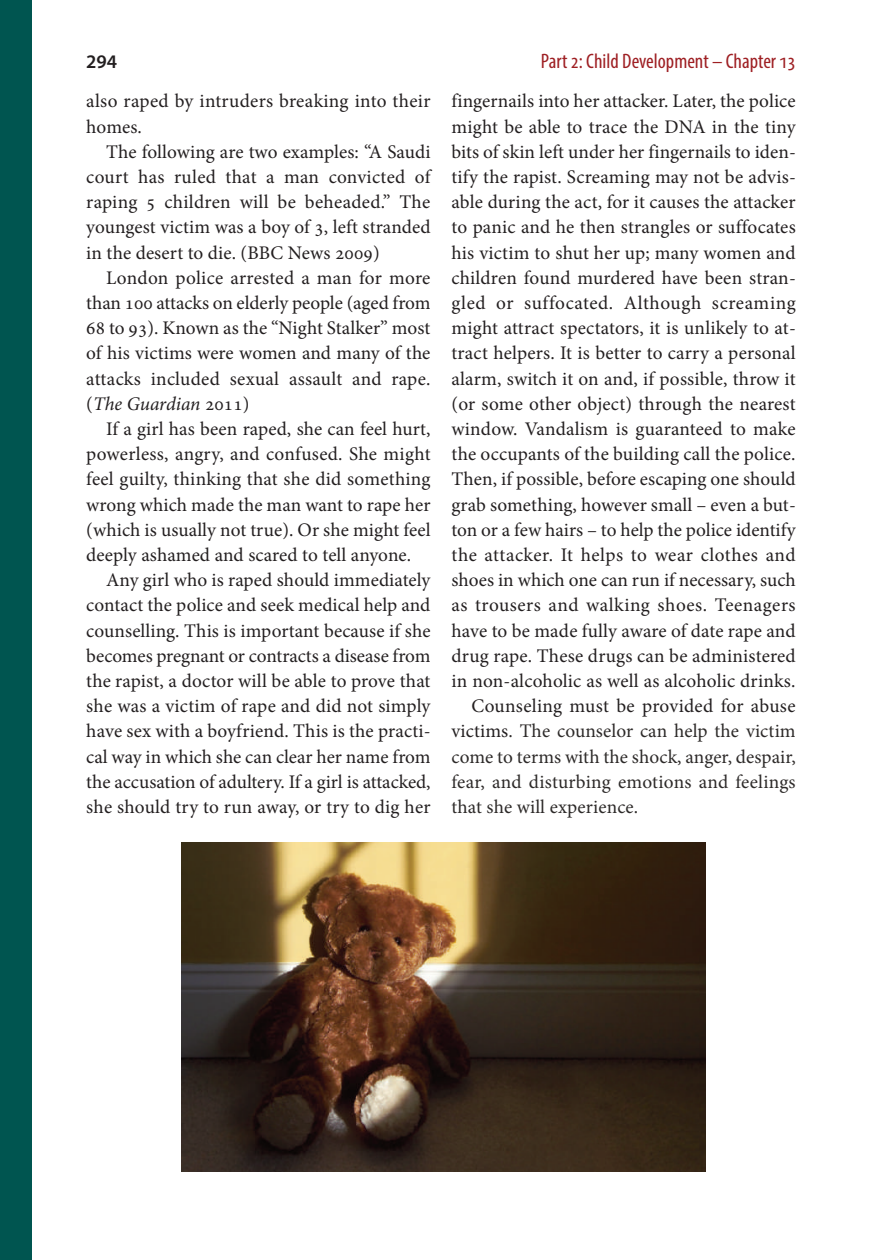
<style>
.page{position:relative;width:882px;height:1260px;background:#fff}
.page>*{position:absolute;margin:0;border:0;box-sizing:border-box;transform-origin:0 0}
.t1{font:condensed 21px "Myriad Pro";color:#9e1f23}
.t2{font:19.25px/25.2px "Minion Pro";letter-spacing:.005em;color:#231f20;text-align:justify}
.t3{font:19.25px "Minion Pro";color:#2d2a29}
.t4{font:600 19.25px "Myriad Pro";color:#231f20}
.s1{font-style:italic}
.s2{color:#231f20}
</style>
<div class="page">
<div style="left:0;top:0;width:32px;height:1260px;background:#005550"></div>
<img style="left:182px;top:842px;width:523px;height:330px">
<p class="t4" style="left:86px;top:54px;width:32px">294</p>
<p class="t1" style="left:541px;top:53px;width:256px">Part 2: Child Development – Chapter 13</p>
<p class="t2" style="left:86px;top:90px;width:346px">also raped by intruders breaking into their homes.</p>
<p class="t2" style="left:86px;top:141px;width:347px;text-indent:20px">The following are two examples: “A Saudi court has ruled that a man convicted of raping 5 children will be beheaded.” The youngest victim was a boy of 3, left stranded in the desert to die. (BBC News 2009)</p>
<p class="t2" style="left:86px;top:267px;width:346px;text-indent:20px">London police arrested a man for more than 100 attacks on elderly people (aged from 68 to 93). Known as the “Night Stalker” most of his victims were women and many of the attacks included sexual assault and rape. (<span class="s1">The Guardian</span> 2011)</p>
<p class="t2" style="left:86px;top:418px;width:346px;text-indent:20px">If a girl has been raped, she can feel hurt, powerless, angry, and confused. She might feel guilty, thinking that she did something wrong which made the man want to rape her (which is usually not true). Or she might feel deeply ashamed and scared to tell anyone.</p>
<p class="t2" style="left:86px;top:569px;width:346px;text-indent:20px">Any girl who is raped should immediately contact the police and seek medical help and counselling. This is important because if she becomes pregnant or contracts a disease from the rapist, a doctor will be able to prove that she was a victim of rape and did not simply have sex with a boyfriend. This is the practi&shy;cal way in which she can clear her name from the accusation of adultery. If a girl is attacked, she should try to run away, or try to dig her</p>
<p class="t2" style="left:451px;top:90px;width:346px">fingernails into her attacker. Later, the police</p>
<p class="t2" style="left:451px;top:116px;width:346px">might be able to trace the DNA in the tiny</p>
<p class="t2" style="left:451px;top:141px;width:346px">bits of skin left under her fingernails to iden-</p>
<p class="t2" style="left:451px;top:166px;width:346px">tify the rapist. Screaming may not be advis-</p>
<p class="t2" style="left:451px;top:191px;width:346px">able during the act, for it causes the attacker</p>
<p class="t2" style="left:451px;top:216px;width:346px">to panic and he then strangles or suffocates</p>
<p class="t2" style="left:451px;top:242px;width:346px">his victim to shut her up; many women and</p>
<p class="t2" style="left:451px;top:267px;width:346px">children found murdered have been stran-</p>
<p class="t2" style="left:451px;top:292px;width:346px">gled or suffocated. Although screaming</p>
<p class="t2" style="left:451px;top:317px;width:346px">might attract spectators, it is unlikely to at-</p>
<p class="t2" style="left:451px;top:342px;width:346px">tract helpers. It is better to carry a personal</p>
<p class="t2" style="left:451px;top:368px;width:346px">alarm, switch it on and, if possible, throw it</p>
<p class="t2" style="left:451px;top:393px;width:346px">(or some other object) through the nearest</p>
<p class="t2" style="left:451px;top:418px;width:346px">window. Vandalism is guaranteed to make</p>
<p class="t2" style="left:451px;top:443px;width:346px">the occupants of the building call the police.</p>
<p class="t2" style="left:451px;top:468px;width:346px">Then, if possible, before escaping one should</p>
<p class="t2" style="left:451px;top:494px;width:346px">grab something, however small – even a but-</p>
<p class="t2" style="left:451px;top:519px;width:346px">ton or a few hairs – to help the police identify</p>
<p class="t2" style="left:451px;top:544px;width:346px">the attacker. It helps to wear clothes and</p>
<p class="t2" style="left:451px;top:569px;width:346px">shoes in which one can run if necessary, such</p>
<p class="t2" style="left:451px;top:594px;width:346px">as trousers and walking shoes. Teenagers</p>
<p class="t2" style="left:451px;top:620px;width:346px">have to be made fully aware of date rape and</p>
<p class="t2" style="left:451px;top:645px;width:346px">drug rape. These drugs can be administered</p>
<p class="t2" style="left:451px;top:670px;width:346px">in non-alcoholic as well as alcoholic drinks.</p>
<p class="t2" style="left:471px;top:695px;width:326px">Counseling must be provided for abuse</p>
<p class="t3" style="left:451px;top:724px;width:346px"><span class="s2">victims</span>. The counselor can help the victim</p>
<p class="t3" style="left:451px;top:749px;width:346px">come to terms with the shock, anger, despair,</p>
<p class="t3" style="left:451px;top:774px;width:346px">fear, and disturbing emotions and feelings</p>
<p class="t3" style="left:451px;top:799px;width:188px">that she will experience.</p>
</div>
